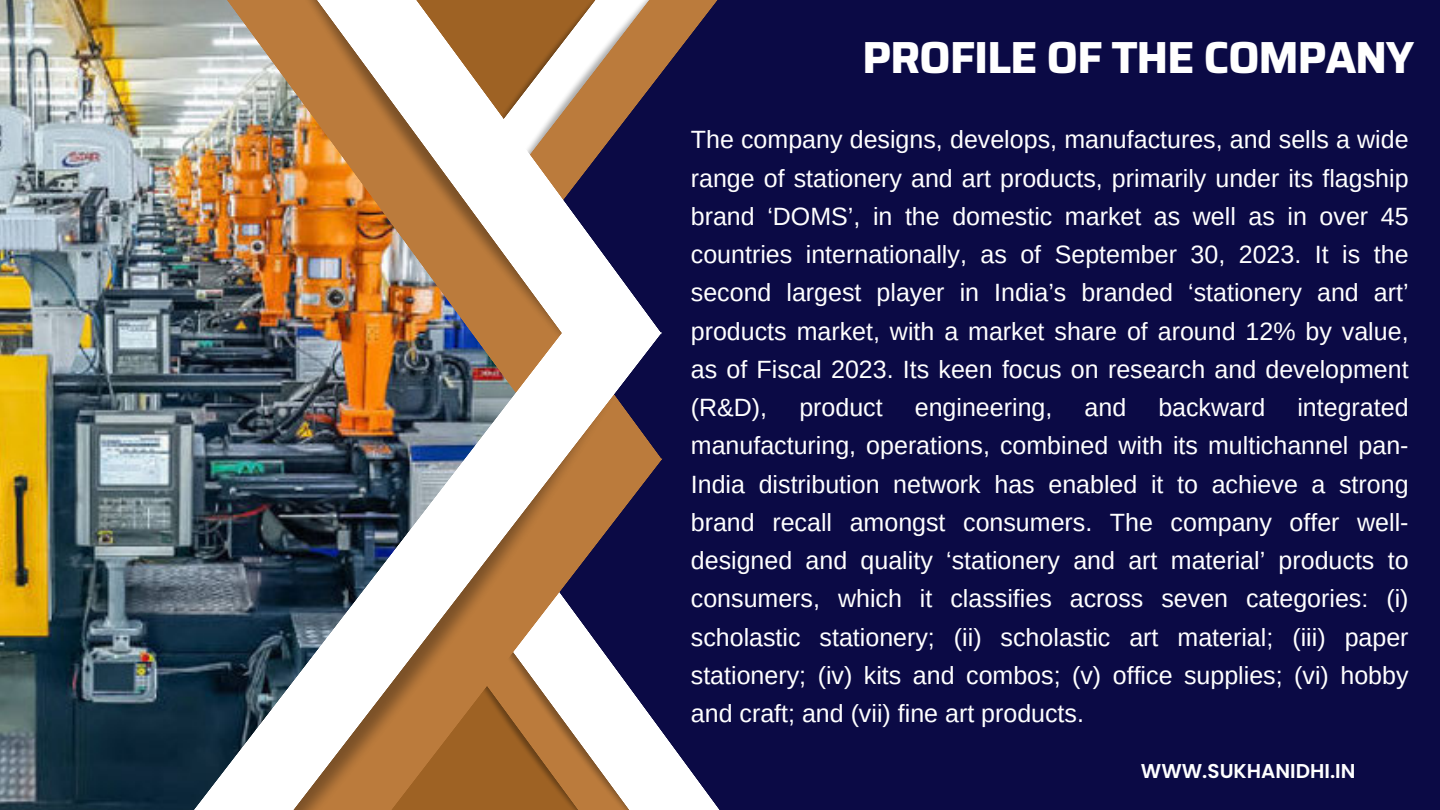
<style>
.page{position:relative;width:1440px;height:810px;background:#0b0a45}
.page>*{position:absolute;margin:0;border:0;box-sizing:border-box;transform-origin:0 0}
.t1{font:700 45px "Saira";letter-spacing:-.03em;color:#fff}
.t2{font:25px/38.2px "Arimo";color:#fff;text-align:justify}
.t3{font:600 20px "Poppins";color:#fff}
</style>
<div class="page">
<img style="left:0;top:0;width:172px;height:810px">
<svg style="left:663px;top:0;width:55px;height:71px"></svg>
<img style="left:172px;top:0;width:491px;height:332px">
<svg style="left:684px;top:762px;width:36px;height:48px"></svg>
<img style="left:195px;top:316px;width:489px;height:494px">
<img style="left:216px;top:0;width:446px;height:332px">
<img style="left:146px;top:332px;width:516px;height:478px">
<p class="t1" style="left:862px;top:22px;width:554px">PROFILE OF THE COMPANY</p>
<p class="t2" style="left:691px;top:121px;width:719px">The company designs, develops, manufactures, and sells a wide range of stationery and art products, primarily under its flagship brand ‘DOMS’, in the domestic market as well as in over 45 countries internationally, as of September 30, 2023. It is the second largest player in India’s branded ‘stationery and art’ products market, with a market share of around 12% by value, as of Fiscal 2023. Its keen focus on research and development (R&amp;D),</p>
<p class="t2" style="left:691px;top:388px;width:719px;text-indent:607px">integrated manufacturing, operations, combined with its multichannel pan-India distribution network has enabled it to achieve a strong brand recall amongst consumers. The company offer well&shy;designed and quality ‘stationery and art material’ products to consumers, which it classifies across seven categories: (i) scholastic stationery; (ii) scholastic art material; (iii) paper stationery; (iv) kits and combos; (v) office supplies; (vi) hobby and craft; and (vii) fine art products.</p>
<p class="t2" style="left:799px;top:388px;width:85px">product</p>
<p class="t2" style="left:915px;top:388px;width:139px">engineering,</p>
<p class="t2" style="left:1085px;top:388px;width:43px">and</p>
<p class="t2" style="left:1158px;top:388px;width:108px">backward</p>
<p class="t3" style="left:1141px;top:757px;width:216px">WWW.SUKHANIDHI.IN</p>
</div>
